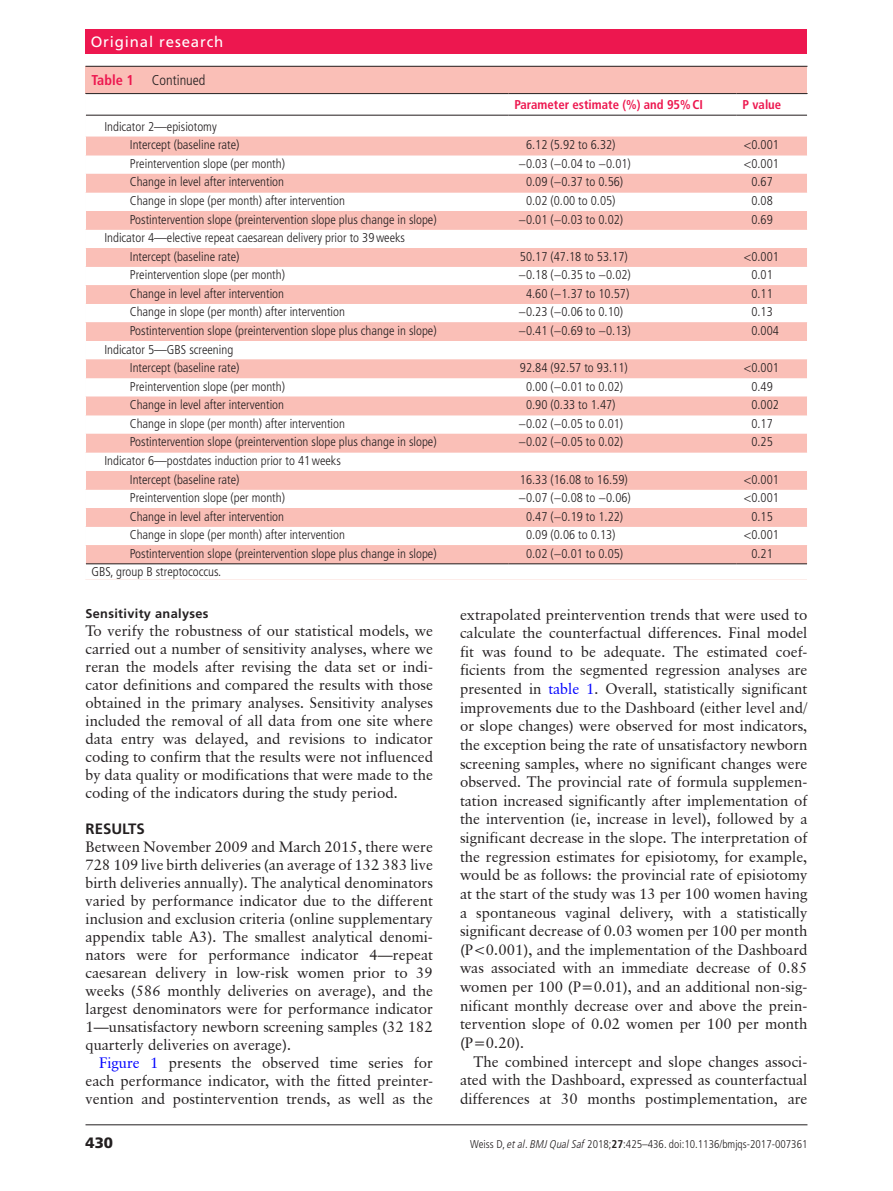
<style>
.page{position:relative;width:893px;height:1191px;background:#fff}
.page>*{position:absolute;margin:0;border:0;box-sizing:border-box;transform-origin:0 0}
.t1{font:15px/18.6px "Classical Garamond BT";color:#231f20;text-align:justify}
.t2{font:15px "Frutiger LT Std";letter-spacing:.055em;color:#fff}
.t3{font:700 15px "Frutiger LT Std";color:#231f20}
.t4{font:900 15px "Frutiger LT Std";color:#231f20}
.t5{font:300 condensed 14.25px "Frutiger LT Pro";color:#231f20}
.t6{font:700 condensed 14.25px "Frutiger LT Pro";color:#ed174f}
.t7{font:300 condensed 12.75px/18.6px "Frutiger LT Pro";color:#231f20}
.t8{font:700 condensed 12.75px "Frutiger LT Pro";color:#ed174f}
.t9{font:700 12.75px "Frutiger LT Std";letter-spacing:.025em;color:#231f20}
.t10{font:300 condensed 11.25px "Frutiger LT Pro";color:#231f20}
.s1{color:#00f}
.s2{font-style:italic}
.s3{font-weight:700}
</style>
<div class="page">
<hr style="left:86px;top:1124px;width:721px;height:1px;background:#231f20">
<div style="left:86px;top:30px;width:721px;height:24px;background:#ed174f"></div>
<svg style="left:86px;top:94px;width:721px;height:471px"></svg>
<svg style="left:86px;top:116px;width:721px;height:21px"></svg>
<svg style="left:86px;top:137px;width:721px;height:426px;fill:#fac0b8"></svg>
<hr style="left:85px;top:93px;width:424px;height:1px;background:#231f20">
<hr style="left:86px;top:115px;width:422px;height:1px;background:#231f20">
<hr style="left:508px;top:93px;width:228px;height:1px;background:#231f20">
<hr style="left:508px;top:115px;width:228px;height:1px;background:#231f20">
<hr style="left:736px;top:93px;width:72px;height:1px;background:#231f20">
<hr style="left:736px;top:115px;width:71px;height:1px;background:#231f20">
<hr style="left:86px;top:563px;width:422px;height:1px;background:#231f20">
<hr style="left:508px;top:563px;width:228px;height:1px;background:#231f20">
<hr style="left:736px;top:563px;width:71px;height:1px;background:#231f20">
<svg style="left:85px;top:115px;width:1px;height:449px"></svg>
<div style="left:86px;top:66px;width:721px;height:19px;background:#fabfb7"></div>
<hr style="left:86px;top:66px;width:721px;height:1px;background:#231f20">
<p class="t2" style="left:91px;top:33px;width:134px">Original research</p>
<p class="t6" style="left:92px;top:72px;width:44px">Table 1</p>
<p class="t5" style="left:152px;top:72px;width:55px">Continued</p>
<p class="t7" style="left:130px;top:117px;width:111px;text-indent:-26px">Indicator 2—episiotomy<br>Intercept (baseline rate)</p>
<p class="t8" style="left:514px;top:97px;width:190px">Parameter estimate (%) and 95%CI</p>
<p class="t8" style="left:742px;top:97px;width:40px">P value</p>
<p class="t7" style="left:526px;top:136px;width:91px">6.12 (5.92 to 6.32)</p>
<p class="t7" style="left:744px;top:136px;width:37px">&lt;0.001</p>
<p class="t7" style="left:130px;top:154px;width:157px">Preintervention slope (per month)</p>
<p class="t7" style="left:518px;top:154px;width:114px">−0.03 (−0.04 to −0.01)</p>
<p class="t7" style="left:744px;top:154px;width:37px">&lt;0.001</p>
<p class="t7" style="left:130px;top:173px;width:156px">Change in level after intervention</p>
<p class="t7" style="left:526px;top:173px;width:99px">0.09 (−0.37 to 0.56)</p>
<p class="t7" style="left:751px;top:173px;width:23px">0.67</p>
<p class="t7" style="left:130px;top:191px;width:217px">Change in slope (per month) after intervention</p>
<p class="t7" style="left:526px;top:191px;width:91px">0.02 (0.00 to 0.05)</p>
<p class="t7" style="left:751px;top:191px;width:23px">0.08</p>
<p class="t7" style="left:130px;top:210px;width:308px">Postintervention slope (preintervention slope plus change in slope)</p>
<p class="t7" style="left:518px;top:210px;width:106px">−0.01 (−0.03 to 0.02)</p>
<p class="t7" style="left:751px;top:210px;width:23px">0.69</p>
<p class="t7" style="left:130px;top:229px;width:277px;text-indent:-26px">Indicator 4—elective repeat caesarean delivery prior to 39weeks<br>Intercept (baseline rate)</p>
<p class="t7" style="left:520px;top:247px;width:109px">50.17 (47.18 to 53.17)</p>
<p class="t7" style="left:744px;top:247px;width:37px">&lt;0.001</p>
<p class="t7" style="left:130px;top:266px;width:157px">Preintervention slope (per month)</p>
<p class="t7" style="left:518px;top:266px;width:114px">−0.18 (−0.35 to −0.02)</p>
<p class="t7" style="left:751px;top:266px;width:23px">0.01</p>
<p class="t7" style="left:130px;top:284px;width:156px">Change in level after intervention</p>
<p class="t7" style="left:526px;top:284px;width:105px">4.60 (−1.37 to 10.57)</p>
<p class="t7" style="left:751px;top:284px;width:23px">0.11</p>
<p class="t7" style="left:130px;top:303px;width:217px">Change in slope (per month) after intervention</p>
<p class="t7" style="left:518px;top:303px;width:106px">−0.23 (−0.06 to 0.10)</p>
<p class="t7" style="left:751px;top:303px;width:23px">0.13</p>
<p class="t7" style="left:130px;top:321px;width:308px">Postintervention slope (preintervention slope plus change in slope)</p>
<p class="t7" style="left:518px;top:321px;width:114px">−0.41 (−0.69 to −0.13)</p>
<p class="t7" style="left:751px;top:321px;width:29px">0.004</p>
<p class="t7" style="left:130px;top:340px;width:111px;text-indent:-26px">Indicator 5—GBS screening<br>Intercept (baseline rate)</p>
<p class="t7" style="left:520px;top:358px;width:109px">92.84 (92.57 to 93.11)</p>
<p class="t7" style="left:744px;top:358px;width:37px">&lt;0.001</p>
<p class="t7" style="left:130px;top:377px;width:157px">Preintervention slope (per month)</p>
<p class="t7" style="left:526px;top:377px;width:99px">0.00 (−0.01 to 0.02)</p>
<p class="t7" style="left:751px;top:377px;width:23px">0.49</p>
<p class="t7" style="left:130px;top:396px;width:156px">Change in level after intervention</p>
<p class="t7" style="left:526px;top:396px;width:91px">0.90 (0.33 to 1.47)</p>
<p class="t7" style="left:751px;top:396px;width:29px">0.002</p>
<p class="t7" style="left:130px;top:414px;width:217px">Change in slope (per month) after intervention</p>
<p class="t7" style="left:518px;top:414px;width:106px">−0.02 (−0.05 to 0.01)</p>
<p class="t7" style="left:751px;top:414px;width:23px">0.17</p>
<p class="t7" style="left:130px;top:433px;width:308px">Postintervention slope (preintervention slope plus change in slope)</p>
<p class="t7" style="left:518px;top:433px;width:106px">−0.02 (−0.05 to 0.02)</p>
<p class="t7" style="left:751px;top:433px;width:23px">0.25</p>
<p class="t7" style="left:130px;top:451px;width:213px;text-indent:-26px">Indicator 6—postdates induction prior to 41weeks<br>Intercept (baseline rate)</p>
<p class="t7" style="left:520px;top:470px;width:109px">16.33 (16.08 to 16.59)</p>
<p class="t7" style="left:744px;top:470px;width:37px">&lt;0.001</p>
<p class="t7" style="left:130px;top:488px;width:157px">Preintervention slope (per month)</p>
<p class="t7" style="left:518px;top:488px;width:114px">−0.07 (−0.08 to −0.06)</p>
<p class="t7" style="left:744px;top:488px;width:37px">&lt;0.001</p>
<p class="t7" style="left:130px;top:507px;width:156px">Change in level after intervention</p>
<p class="t7" style="left:526px;top:507px;width:99px">0.47 (−0.19 to 1.22)</p>
<p class="t7" style="left:751px;top:507px;width:23px">0.15</p>
<p class="t7" style="left:130px;top:526px;width:217px">Change in slope (per month) after intervention</p>
<p class="t7" style="left:526px;top:526px;width:91px">0.09 (0.06 to 0.13)</p>
<p class="t7" style="left:744px;top:526px;width:37px">&lt;0.001</p>
<p class="t7" style="left:130px;top:544px;width:308px">Postintervention slope (preintervention slope plus change in slope)</p>
<p class="t7" style="left:526px;top:544px;width:99px">0.02 (−0.01 to 0.05)</p>
<p class="t7" style="left:751px;top:544px;width:23px">0.21</p>
<p class="t7" style="left:92px;top:563px;width:131px">GBS, group B streptococcus.</p>
<p class="t9" style="left:86px;top:606px;width:124px">Sensitivity analyses</p>
<p class="t1" style="left:86px;top:621px;width:349px;line-height:18px">To verify the robustness of our statistical models, we carried out a number of sensitivity analyses, where we reran the models after revising the data set or indi&shy;cator definitions and compared the results with those obtained in the primary analyses. Sensitivity analyses included the removal of all data from one site where data entry was delayed, and revisions to indicator coding to confirm that the results were not influenced by data quality or modifications that were made to the coding of the indicators during the study period.</p>
<p class="t3" style="left:86px;top:820px;width:61px">Results</p>
<p class="t1" style="left:86px;top:837px;width:349px;line-height:18px">Between November 2009 and March 2015, there were 728 109 live birth deliveries (an average of 132 383 live birth deliveries annually). The analytical denominators varied by performance indicator due to the different inclusion and exclusion criteria (online supplementary appendix table A3). The smallest analytical denomi&shy;nators were for performance indicator 4—repeat caesarean delivery in low-risk women prior to 39 weeks (586 monthly deliveries on average), and the largest denominators were for performance indicator 1—unsatisfactory newborn screening samples (32 182 quarterly deliveries on average).</p>
<p class="t1" style="left:86px;top:1053px;width:349px;line-height:18px;text-indent:14px"><span class="s1">Figure 1</span> presents the observed time series for each performance indicator, with the fitted preinter&shy;vention and postintervention trends, as well as the</p>
<p class="t1" style="left:460px;top:605px;width:349px">extrapolated preintervention trends that were used to calculate the counterfactual differences. Final model fit was found to be adequate. The estimated coef&shy;ficients from the segmented regression analyses are presented in <span class="s1">table 1</span>. Overall, statistically significant improvements due to the Dashboard (either level and/ or slope changes) were observed for most indicators, the exception being the rate of unsatisfactory newborn screening samples, where no significant changes were observed. The provincial rate of formula supplemen&shy;tation increased significantly after implementation of the intervention (ie, increase in level), followed by a significant decrease in the slope. The interpretation of the regression estimates for episiotomy, for example, would be as follows: the provincial rate of episiotomy at the start of the study was 13 per 100 women having a spontaneous vaginal delivery, with a statistically significant decrease of 0.03 women per 100 per month (P&lt;0.001), and the implementation of the Dashboard was associated with an immediate decrease of 0.85 women per 100 (P=0.01), and an additional non-sig&shy;nificant monthly decrease over and above the prein&shy;tervention slope of 0.02 women per 100 per month (P=0.20).</p>
<p class="t1" style="left:460px;top:1051px;width:349px;text-indent:14px">The combined intercept and slope changes associ&shy;ated with the Dashboard, expressed as counterfactual differences at 30 months postimplementation, are</p>
<p class="t4" style="left:86px;top:1133px;width:29px">430</p>
<p class="t10" style="left:470px;top:1137px;width:339px">Weiss D, <span class="s2">et al</span>. <span class="s2">BMJ Qual Saf</span> 2018;<span class="s3">27</span>:425–436. doi:10.1136/bmjqs-2017-007361</p>
</div>
